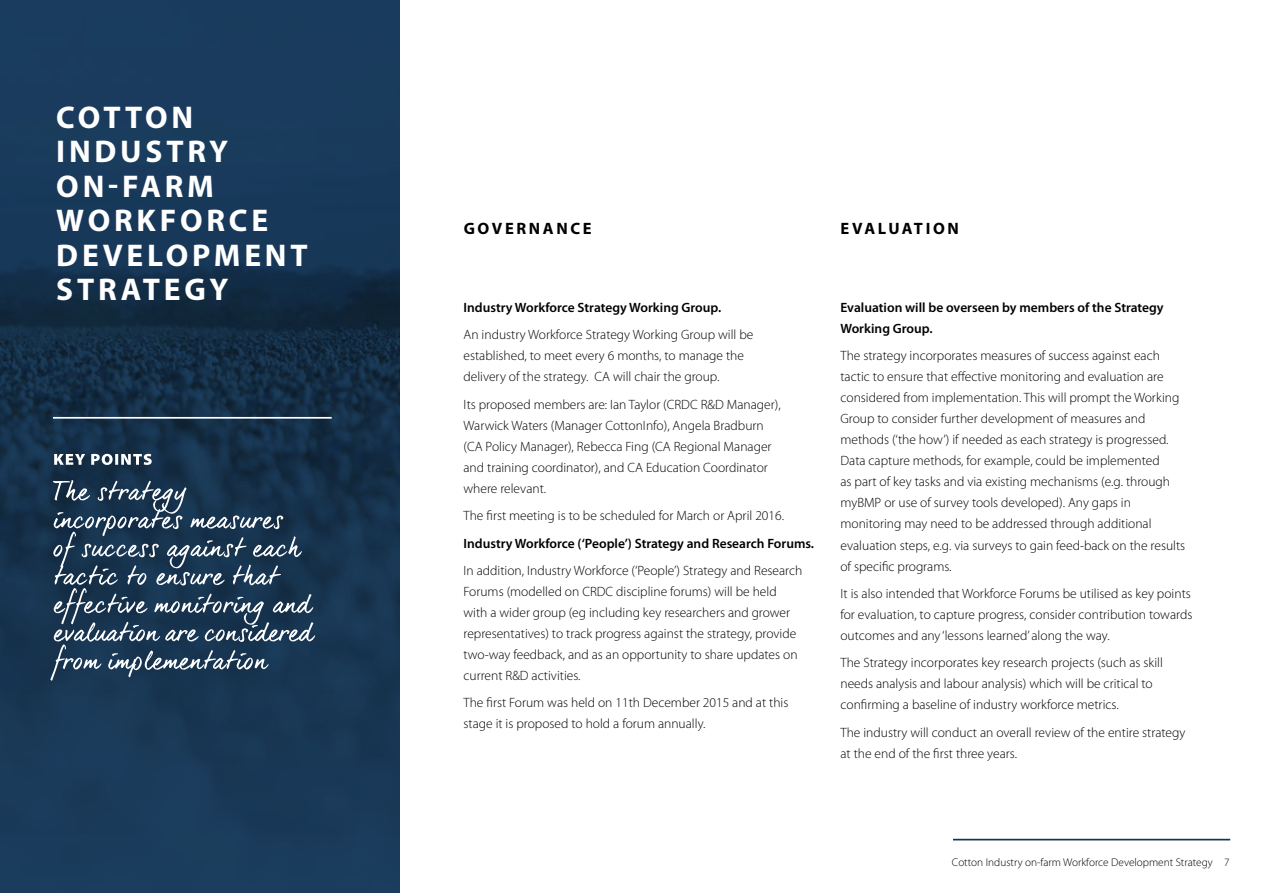
<style>
.page{position:relative;width:1263px;height:893px;background:#fff}
.page>*{position:absolute;margin:0;border:0;box-sizing:border-box;transform-origin:0 0}
.t1{font:700 31.5px/34.5px "Myriad Pro";letter-spacing:.12em;color:#fff}
.t2{font:700 16.5px "Myriad Pro";letter-spacing:.16em;color:#000}
.t3{font:300 13.5px/21px "Myriad Pro";color:#000}
.t4{font:600 13.5px/21px "Myriad Pro";color:#000}
.t5{font:300 11.25px "Myriad Pro";color:#000}
</style>
<div class="page">
<svg style="left:0;top:0;width:400px;height:893px;background:#173553"></svg>
<svg style="left:50px;top:480px;width:265px;height:201px;background:#364e66"></svg>
<svg style="left:54px;top:454px;width:98px;height:11px"></svg>
<hr style="left:53px;top:417px;width:279px;height:2px;background:#fff">
<hr style="left:953px;top:839px;width:277px;height:1px;background:#103558">
<h1 class="t1" style="left:56px;top:99px;width:253px">COTTON<br>INDUSTRY<br>ON-FARM<br>WORKFORCE<br>DEVELOPMENT<br>STRATEGY</h1>
<p class="t2" style="left:464px;top:217px;width:130px">GOVERNANCE</p>
<p class="t2" style="left:841px;top:217px;width:120px">EVALUATION</p>
<p class="t4" style="left:463px;top:297px;width:259px">Industry Workforce Strategy Working Group.</p>
<p class="t3" style="left:463px;top:325px;width:291px">An industry Workforce Strategy Working Group will be established, to meet every 6 months, to manage the delivery of the strategy. CA will chair the group.</p>
<p class="t3" style="left:463px;top:394px;width:319px">Its proposed members are: Ian Taylor (CRDC R&amp;D Manager), Warwick Waters (Manager CottonInfo), Angela Bradburn (CA Policy Manager), Rebecca Fing (CA Regional Manager and training coordinator), and CA Education Coordinator where relevant.</p>
<p class="t3" style="left:463px;top:505px;width:322px">The first meeting is to be scheduled for March or April 2016.</p>
<p class="t4" style="left:463px;top:532px;width:352px">Industry Workforce (‘People’) Strategy and Research Forums.</p>
<p class="t3" style="left:463px;top:560px;width:340px">In addition, Industry Workforce (‘People’) Strategy and Research Forums (modelled on CRDC discipline forums) will be held with a wider group (eg including key researchers and grower representatives) to track progress against the strategy, provide two-way feedback, and as an opportunity to share updates on current R&amp;D activities.</p>
<p class="t3" style="left:463px;top:693px;width:326px">The first Forum was held on 11th December 2015 and at this stage it is proposed to hold a forum annually.</p>
<p class="t4" style="left:840px;top:297px;width:325px">Evaluation will be overseen by members of the Strategy<br>Working Group.</p>
<p class="t3" style="left:840px;top:346px;width:346px">The strategy incorporates measures of success against each tactic to ensure that effective monitoring and evaluation are considered from implementation. This will prompt the Working Group to consider further development of measures and methods (‘the how’) if needed as each strategy is progressed.<br>Data capture methods, for example, could be implemented<br>as part of key tasks and via existing mechanisms (e.g. through myBMP or use of survey tools developed). Any gaps in monitoring may need to be addressed through additional evaluation steps, e.g. via surveys to gain feed-back on the results of specific programs.</p>
<p class="t3" style="left:840px;top:583px;width:353px;text-align:justify">It is also intended that Workforce Forums be utilised as key points for evaluation, to capture progress, consider contribution towards outcomes and any ‘lessons learned’ along the way.</p>
<p class="t3" style="left:840px;top:652px;width:324px">The Strategy incorporates key research projects (such as skill needs analysis and labour analysis) which will be critical to confirming a baseline of industry workforce metrics.</p>
<p class="t3" style="left:840px;top:722px;width:346px">The industry will conduct an overall review of the entire strategy at the end of the first three years.</p>
<p class="t5" style="left:952px;top:856px;width:279px">Cotton Industry on-farm Workforce Development Strategy 7</p>
</div>
